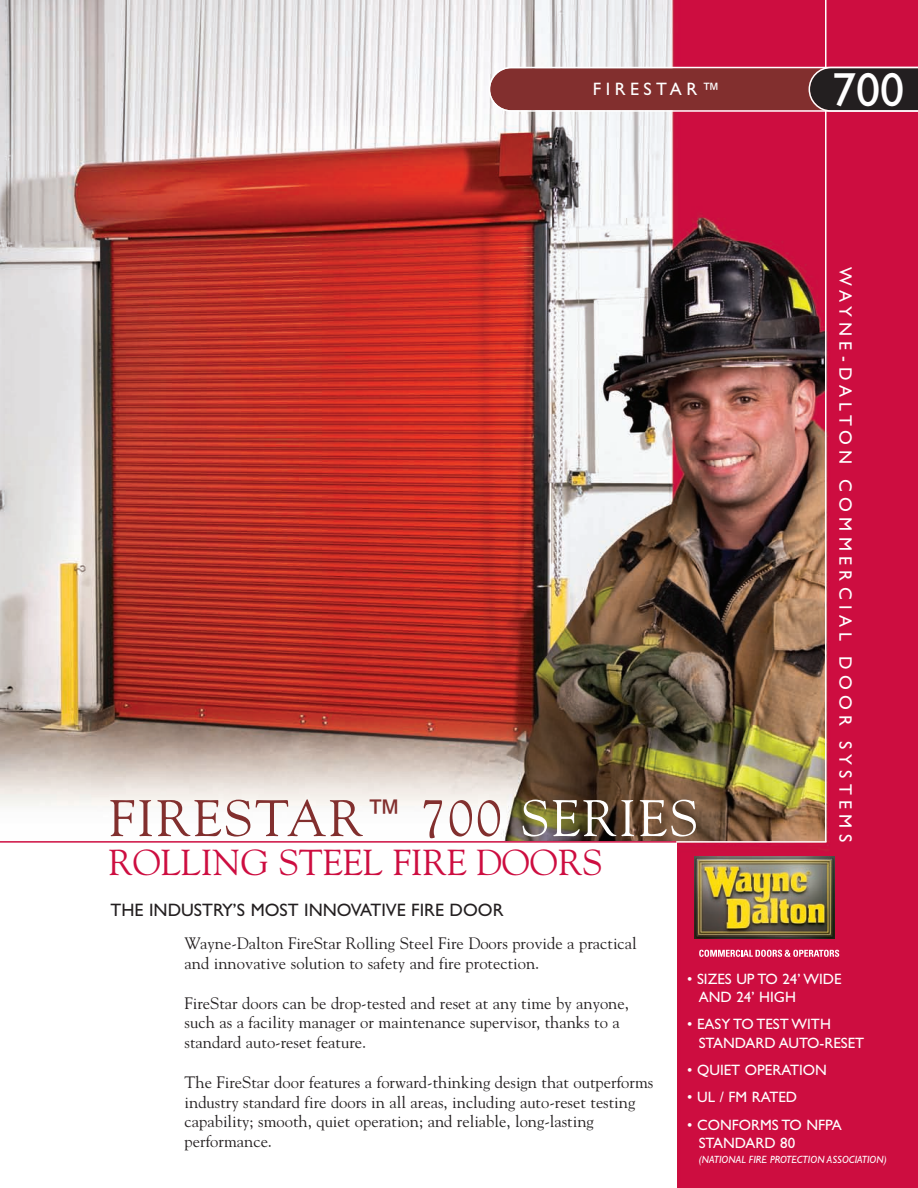
<style>
.page{position:relative;width:918px;height:1188px;background:#fff}
.page>*{position:absolute;margin:0;border:0;box-sizing:border-box;transform-origin:0 0}
.t1{font:51px "Goudy";letter-spacing:.05em;color:#822f2e}
.t2{font:48px "Gill Sans";color:#fff}
.t3{font:36px "Goudy";color:#cd0d40}
.t4{font:18px "Gill Sans";color:#231f20}
.t5{font:18px "Gill Sans";letter-spacing:.3em;color:#fff}
.t6{font:18px "Gill Sans";letter-spacing:.25em;color:#fff}
.t7{font:16.5px/19.8px "Goudy";color:#231f20}
.t8{font:15px/18.3px "Gill Sans";color:#fff}
.t9{font:italic 10.5px "Gill Sans";color:#fff}
.s1{color:#fff}
</style>
<div class="page">
<img style="left:0;top:0;width:918px;height:1188px">
<div style="left:0;top:842px;width:676px;height:346px;background:#fff"></div>
<hr style="left:0;top:841px;width:826px;height:2px;background:#fff">
<hr style="left:825px;top:0;width:2px;height:842px;background:#fff">
<img style="left:695px;top:857px;width:140px;height:81px">
<svg style="left:699px;top:950px;width:140px;height:7px"></svg>
<svg style="left:489px;top:67px;width:429px;height:45px;background:#773c3c"></svg>
<hr style="left:0;top:841px;width:676px;height:2px;background:#cd0d40">
<p class="t6" style="left:593px;top:78px;width:129px">FIRESTAR™</p>
<h1 class="t1" style="left:109px;top:789px;width:590px">FIRESTAR<sup>™</sup> 700 <span class="s1">SERIES</span></h1>
<h2 class="t2" style="left:832px;top:61px;width:73px">700</h2>
<p class="t5" style="left:856px;top:267px;width:576px;rotate:90deg">WAYNE-DALTON COMMERCIAL DOOR SYSTEMS</p>
<h3 class="t3" style="left:109px;top:842px;width:495px">ROLLING STEEL FIRE DOORS</h3>
<p class="t4" style="left:111px;top:899px;width:394px">THE INDUSTRY’S MOST INNOVATIVE FIRE DOOR</p>
<p class="t7" style="left:185px;top:934px;width:454px">Wayne-Dalton FireStar Rolling Steel Fire Doors provide a practical and innovative solution to safety and fire protection.</p>
<p class="t7" style="left:185px;top:993px;width:446px">FireStar doors can be drop-tested and reset at any time by anyone, such as a facility manager or maintenance supervisor, thanks to a standard auto-reset feature.</p>
<p class="t7" style="left:185px;top:1072px;width:470px">The FireStar door features a forward-thinking design that outperforms industry standard fire doors in all areas, including auto-reset testing capability; smooth, quiet operation; and reliable, long-lasting performance.</p>
<p class="t8" style="left:699px;top:970px;width:144px;text-indent:-12px">• SIZES UP TO 24’ WIDE<br>AND 24’ HIGH</p>
<p class="t8" style="left:699px;top:1015px;width:167px;text-indent:-12px">• EASY TO TEST WITH<br>STANDARD AUTO-RESET</p>
<p class="t8" style="left:687px;top:1061px;width:141px">• QUIET OPERATION</p>
<p class="t8" style="left:687px;top:1088px;width:111px">• UL / FM RATED</p>
<p class="t8" style="left:699px;top:1115px;width:144px;text-indent:-12px">• CONFORMS TO NFPA<br>STANDARD 80</p>
<p class="t9" style="left:699px;top:1153px;width:189px">(NATIONAL FIRE PROTECTION ASSOCIATION)</p>
</div>
